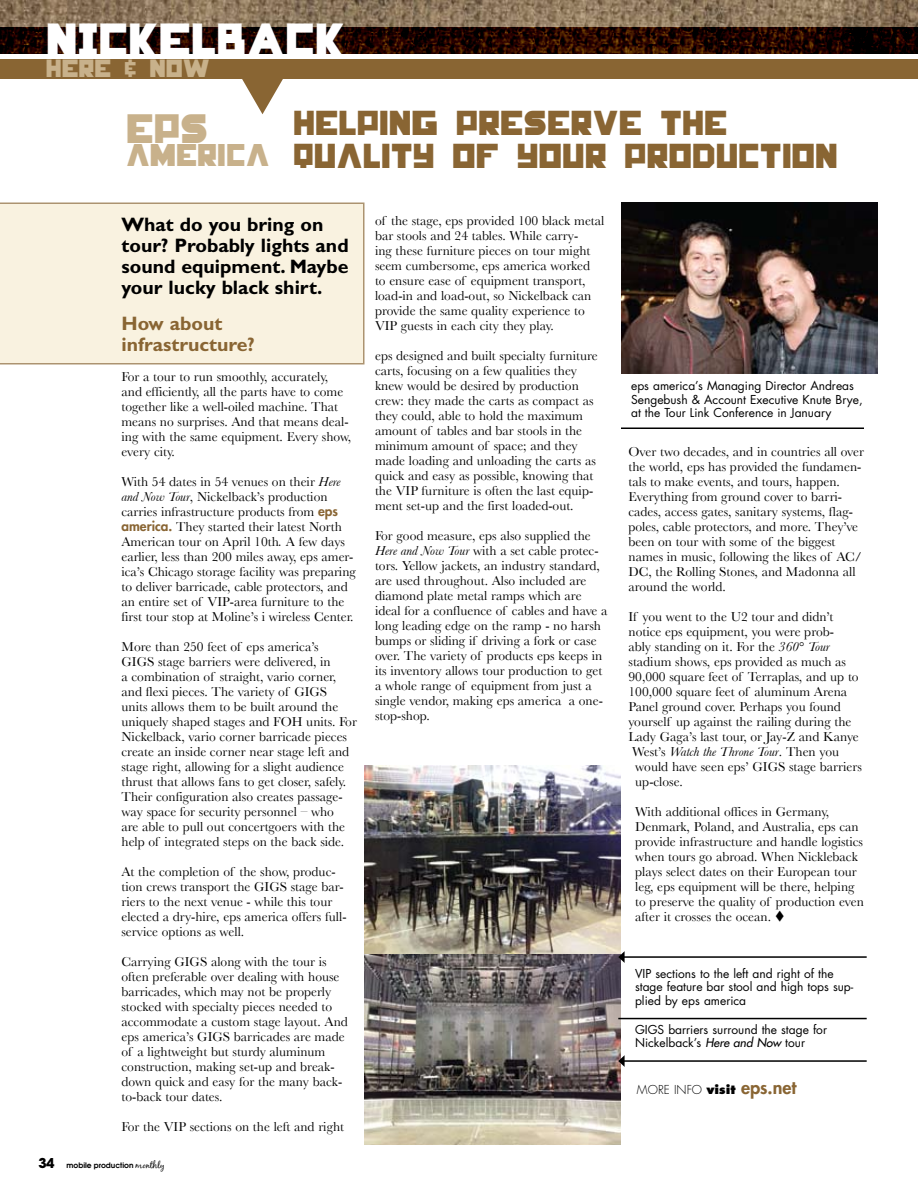
<style>
.page{position:relative;width:918px;height:1188px;background:#fff}
.page>*{position:absolute;margin:0;border:0;box-sizing:border-box;transform-origin:0 0}
.t1{font:44.7px "Hunger Games";color:#fff}
.t2{font:38.25px "Hunger Games";color:#c8b18b}
.t3{font:32.25px/32.5px "Hunger Games";color:#896533}
.t4{font:29.25px "Hunger Games";color:#c8b18b}
.t5{font:23.25px "Hunger Games";color:#c8b18b}
.t6{font:700 19.5px/21px "Gill Sans";color:#000}
.t7{font:700 19.5px/21px "Gill Sans";color:#896533}
.t8{font:13.5px/15px "Baskerville";color:#000}
.t9{font:italic 13.5px "Baskerville";color:#000}
.t10{font:12px/13.5px "Futura";color:#000}
.t11{font:300 12px "Futura";color:#000}
.t12{font:600 7.5px "Avant Garde";color:#000}
.s1{font-style:italic}
.s2{font-family:"Futura";font-weight:800;color:#896533}
.s3{font-weight:700;font-size:13.5px}
.s4{font-family:"Black Jack";font-weight:400;font-size:9px}
.s5{font-style:normal}
.s6{font-weight:800}
.s7{font-weight:800;font-size:18px;color:#896533}
</style>
<div class="page">
<div style="left:0;top:202px;width:364px;height:162px;background:#f9f2e0"></div>
<img style="left:0;top:0;width:918px;height:54px">
<img style="left:364px;top:765px;width:257px;height:379px">
<img style="left:621px;top:202px;width:257px;height:172px">
<hr style="left:624px;top:956px;width:243px;height:2px;background:#000">
<svg style="left:618px;top:951px;width:7px;height:12px"></svg>
<hr style="left:618px;top:1018px;width:249px;height:1px;background:#000">
<hr style="left:621px;top:428px;width:243px;height:1px;background:#000">
<hr style="left:624px;top:1060px;width:243px;height:2px;background:#000">
<svg style="left:618px;top:1055px;width:7px;height:12px"></svg>
<div style="left:0;top:59px;width:918px;height:19px;background:#896533"></div>
<svg style="left:231px;top:78px;width:63px;height:36px"></svg>
<h1 class="t1" style="left:46px;top:24px;width:301px">NICKELBACK</h1>
<h3 class="t5" style="left:46px;top:60px;width:166px">HERE &amp; NOW</h3>
<h2 class="t2" style="left:126px;top:114px;width:84px">EPS</h2>
<h3 class="t4" style="left:126px;top:144px;width:145px">AMERICA</h3>
<h3 class="t3" style="left:293px;top:109px;width:546px">HELPING PRESERVE THE<br>QUALITY OF YOUR PRODUCTION</h3>
<h3 class="t6" style="left:122px;top:214px;width:229px">What do you bring on tour? Probably lights and sound equipment. Maybe your lucky black shirt.</h3>
<h3 class="t7" style="left:122px;top:313px;width:135px">How about infrastructure?</h3>
<p class="t8" style="left:122px;top:369px;width:231px">For a tour to run smoothly, accurately, and efficiently, all the parts have to come together like a well-oiled machine. That means no surprises. And that means deal&shy;ing with the same equipment. Every show, every city.</p>
<p class="t8" style="left:122px;top:474px;width:236px">With 54 dates in 54 venues on their <span class="s1">Here and Now Tour</span>, Nickelback’s production carries infrastructure products from <span class="s2">eps america.</span> They started their latest North American tour on April 10th<span class="s1">.</span> A few days earlier, less than 200 miles away, eps amer&shy;ica’s Chicago storage facility was preparing to deliver barricade, cable protectors, and an entire set of VIP-area furniture to the first tour stop at Moline’s i wireless Center.</p>
<p class="t8" style="left:122px;top:639px;width:237px">More than 250 feet of eps america’s<br>GIGS stage barriers were delivered, in<br>a combination of straight, vario corner, and flexi pieces. The variety of GIGS<br>units allows them to be built around the uniquely shaped stages and FOH units. For Nickelback, vario corner barricade pieces create an inside corner near stage left and stage right, allowing for a slight audience thrust that allows fans to get closer, safely.<br>Their configuration also creates passage&shy;way space for security personnel – who<br>are able to pull out concertgoers with the help of integrated steps on the back side.</p>
<p class="t8" style="left:122px;top:864px;width:227px">At the completion of the show, produc&shy;tion crews transport the GIGS stage bar&shy;riers to the next venue - while this tour elected a dry-hire, eps america offers full&shy;service options as well.</p>
<p class="t8" style="left:122px;top:954px;width:228px">Carrying GIGS along with the tour is often preferable over dealing with house barricades, which may not be properly stocked with specialty pieces needed to accommodate a custom stage layout. And eps america’s GIGS barricades are made of a lightweight but sturdy aluminum construction, making set-up and break&shy;down quick and easy for the many back&shy;to-back tour dates.</p>
<p class="t8" style="left:122px;top:1119px;width:224px">For the VIP sections on the left and right</p>
<p class="t12" style="left:39px;top:1160px;width:128px"><span class="s3">34</span> mobile production <span class="s4">monthly</span></p>
<p class="t8" style="left:375px;top:213px;width:231px">of the stage, eps provided 100 black metal bar stools and 24 tables. While carry-<br>ing these furniture pieces on tour might seem cumbersome, eps america worked<br>to ensure ease of equipment transport, load-in and load-out, so Nickelback can provide the same quality experience to VIP guests in each city they play.</p>
<p class="t8" style="left:375px;top:348px;width:224px">eps designed and built specialty furniture carts, focusing on a few qualities they knew would be desired by production crew: they made the carts as compact as they could, able to hold the maximum amount of tables and bar stools in the minimum amount of space; and they made loading and unloading the carts as quick and easy as possible, knowing that the VIP furniture is often the last equip&shy;ment set-up and the first loaded-out.</p>
<p class="t8" style="left:375px;top:528px;width:234px">For good measure, eps also supplied the <span class="s1">Here and Now Tour</span> with a set cable protec&shy;tors. Yellow jackets, an industry standard, are used throughout. Also included are diamond plate metal ramps which are ideal for a confluence of cables and have a long leading edge on the ramp - no harsh bumps or sliding if driving a fork or case over. The variety of products eps keeps in its inventory allows tour production to get a whole range of equipment from just a single vendor, making eps america a one&shy;stop-shop.</p>
<p class="t10" style="left:631px;top:379px;width:233px">eps america’s Managing Director Andreas<br>Sengebush &amp; Account Executive Knute Brye, at the Tour Link Conference in January</p>
<p class="t8" style="left:629px;top:444px;width:237px">Over two decades, and in countries all over the world, eps has provided the fundamen&shy;tals to make events, and tours, happen.<br>Everything from ground cover to barri&shy;cades, access gates, sanitary systems, flag&shy;poles, cable protectors, and more. They’ve been on tour with some of the biggest names in music, following the likes of AC/ DC, the Rolling Stones, and Madonna all around the world.</p>
<p class="t8" style="left:629px;top:609px;width:207px">If you went to the U2 tour and didn’t</p>
<p class="t8" style="left:629px;top:624px;width:207px">notice eps equipment, you were prob-</p>
<p class="t8" style="left:629px;top:639px;width:203px">ably standing on it. For the <span class="s1">360</span>° <span class="s1">Tour</span></p>
<p class="t8" style="left:629px;top:654px;width:219px">stadium shows, eps provided as much as</p>
<p class="t8" style="left:629px;top:669px;width:232px">90,000 square feet of Terraplas, and up to</p>
<p class="t8" style="left:629px;top:684px;width:220px">100,000 square feet of aluminum Arena</p>
<p class="t8" style="left:629px;top:699px;width:214px">Panel ground cover. Perhaps you found</p>
<p class="t8" style="left:629px;top:714px;width:224px">yourself up against the railing during the</p>
<p class="t8" style="left:629px;top:729px;width:232px">Lady Gaga’s last tour, or Jay-Z and Kanye</p>
<p class="t9" style="left:632px;top:744px;width:208px"><span class="s5">West’s</span> Watch the Throne Tour<span class="s5">. Then you</span></p>
<p class="t8" style="left:635px;top:759px;width:228px">would have seen eps’ GIGS stage barriers</p>
<p class="t8" style="left:635px;top:774px;width:49px">up-close.</p>
<p class="t8" style="left:635px;top:804px;width:230px">With additional offices in Germany, Denmark, Poland, and Australia, eps can provide infrastructure and handle logistics when tours go abroad. When Nickleback plays select dates on their European tour leg, eps equipment will be there, helping to preserve the quality of production even after it crosses the ocean. ▼</p>
<p class="t10" style="left:635px;top:966px;width:220px">VIP sections to the left and right of the stage feature bar stool and high tops sup&shy;plied by eps america</p>
<p class="t10" style="left:635px;top:1023px;width:194px">GIGS barriers surround the stage for<br>Nickelback’s <span class="s1">Here and Now</span> tour</p>
<p class="t11" style="left:637px;top:1082px;width:161px">MORE INFO <span class="s6">visit</span> <span class="s7">eps.net</span></p>
</div>
